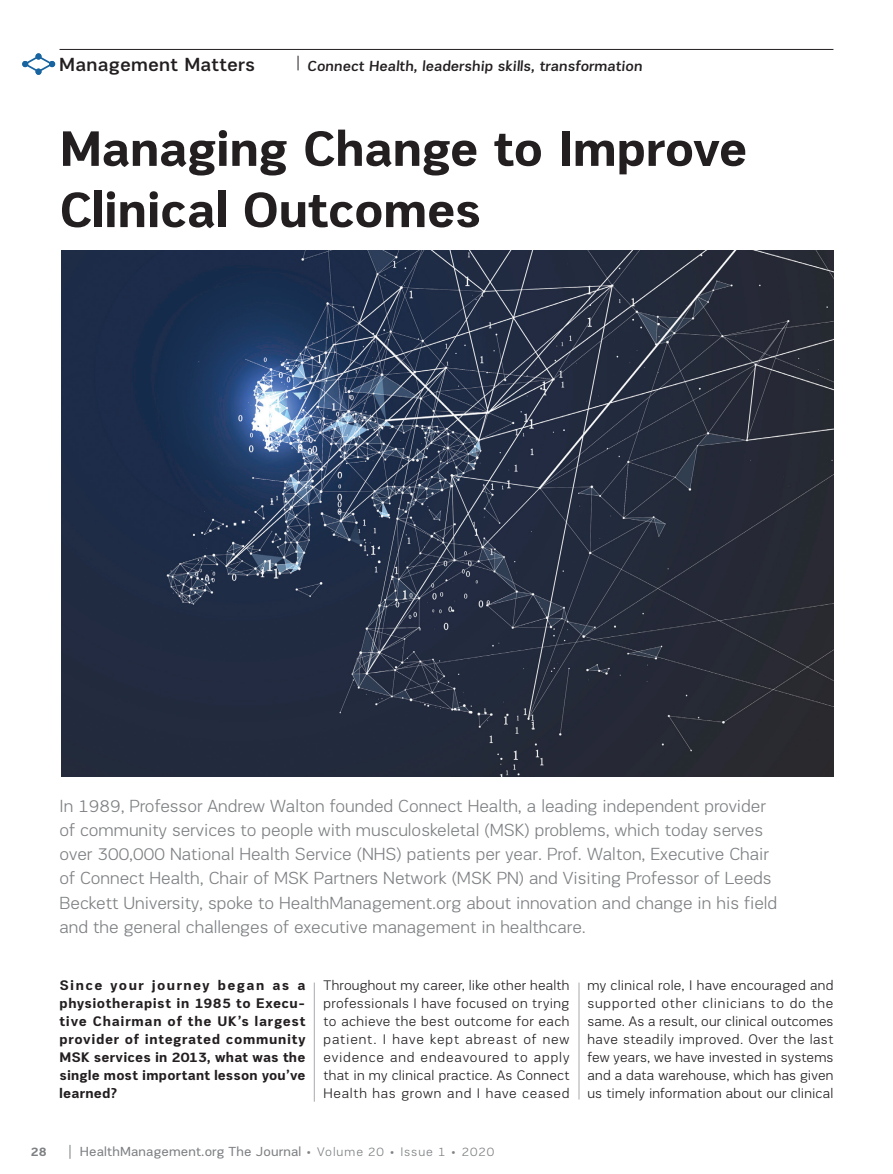
<style>
.page{position:relative;width:893px;height:1174px;background:#fff}
.page>*{position:absolute;margin:0;border:0;box-sizing:border-box;transform-origin:0 0}
.Main_Title{font:700 51px/61.2px "PRC Fidelity";letter-spacing:-.015em;color:#231f20}
.t1{font:500 19.5px "PRC Fidelity";letter-spacing:.01em;color:#231f20}
.t2{font:300 18px/24px "PRC Fidelity";color:#7e8083}
.t3{font:500 15px "PRC Fidelity";color:#231f20}
.Answer{font:300 14.25px/18px "PRC Fidelity";letter-spacing:.015em;color:#231f20;text-align:justify}
.Answer-2{font:700 14.25px/18px "PRC Fidelity";letter-spacing:.015em;color:#231f20;text-align:justify}
.t4{font:13.5px "PRC Fidelity";letter-spacing:.01em;color:#7e8083}
.t5{font:700 12.75px "PRC Fidelity";color:#7e8083}
.s1{font-weight:300;font-size:12.75px}
</style>
<div class="page">
<svg style="left:70px;top:1145px;width:1px;height:13px"></svg>
<svg style="left:22px;top:53px;width:33px;height:22px"></svg>
<hr style="left:60px;top:49px;width:773px;height:1px;background:#231f20">
<svg style="left:298px;top:56px;width:1px;height:14px"></svg>
<hr style="left:314px;top:982px;width:1px;height:119px;background:#a8a9ad">
<hr style="left:579px;top:982px;width:1px;height:117px;background:#a8a9ad">
<img style="left:62px;top:251px;width:771px;height:525px">
<h2 class="t1" style="left:59px;top:53px;width:197px">Management Matters</h2>
<p class="t3" style="left:307px;top:57px;width:338px">Connect Health, leadership skills, transformation</p>
<p class="Main_Title" style="left:60px;top:117px;width:689px">Managing Change to Improve<br>Clinical Outcomes</p>
<p class="t2" style="left:60px;top:794px;width:719px">In 1989, Professor Andrew Walton founded Connect Health, a leading independent provider of community services to people with musculoskeletal (MSK) problems, which today serves over 300,000 National Health Service (NHS) patients per year. Prof. Walton, Executive Chair of Connect Health, Chair of MSK Partners Network (MSK PN) and Visiting Professor of Leeds Beckett University, spoke to HealthManagement.org about innovation and change in his field and the general challenges of executive management in healthcare.</p>
<p class="Answer-2" style="left:60px;top:976px;width:247px">Since your journey began as a physiotherapist in 1985 to Execu&shy;tive Chairman of the UK’s largest provider of integrated community MSK services in 2013, what was the single most important lesson you’ve learned?</p>
<p class="Answer" style="left:323px;top:976px;width:247px">Throughout my career, like other health professionals I have focused on trying to achieve the best outcome for each patient. I have kept abreast of new evidence and endeavoured to apply that in my clinical practice. As Connect Health has grown and I have ceased</p>
<p class="Answer" style="left:587px;top:976px;width:248px">my clinical role, I have encouraged and supported other clinicians to do the same. As a result, our clinical outcomes have steadily improved. Over the last few years, we have invested in systems and a data warehouse, which has given us timely information about our clinical</p>
<p class="t5" style="left:31px;top:1144px;width:17px">28</p>
<p class="t4" style="left:80px;top:1144px;width:416px">HealthManagement.org The Journal <span class="s1">• Volume 20 • Issue 1 • 2020</span></p>
</div>
